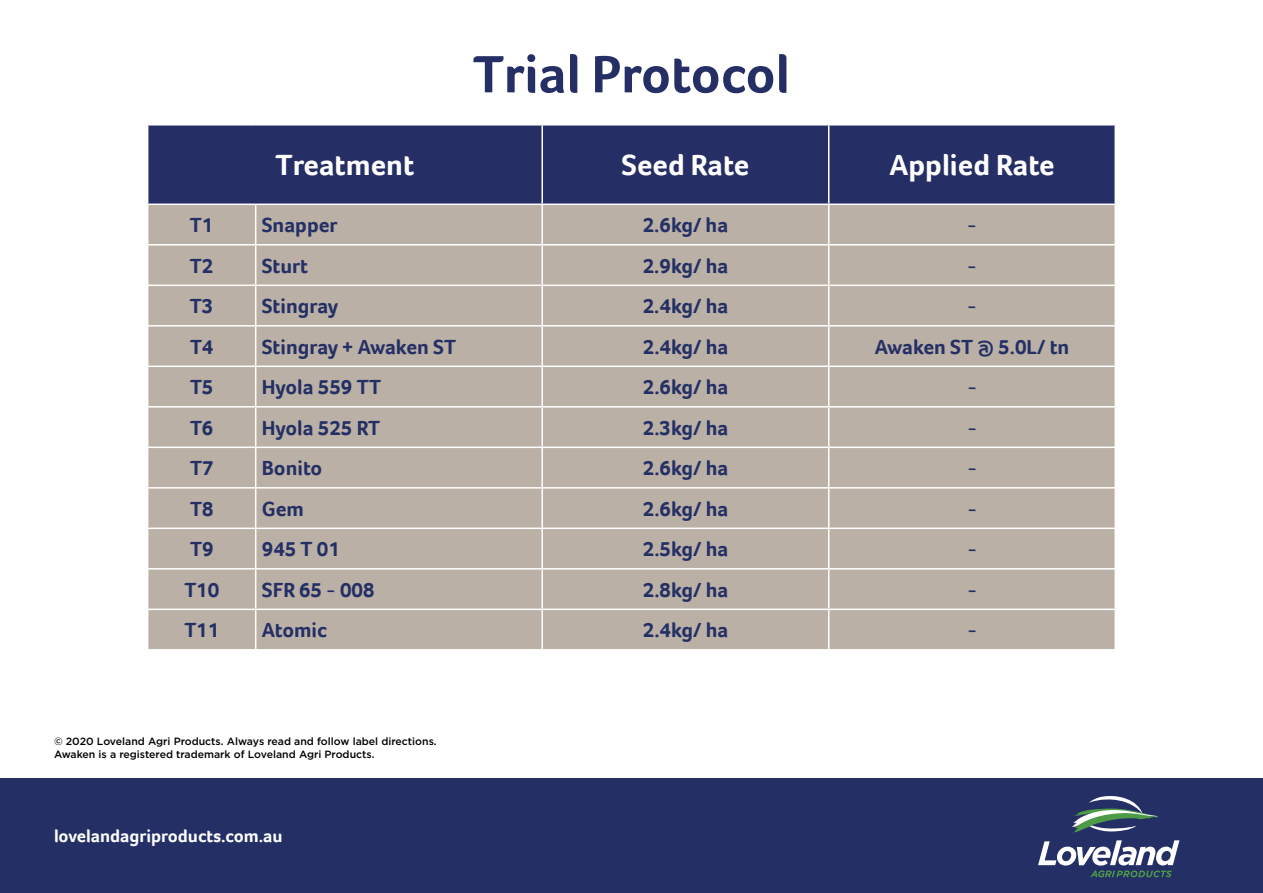
<style>
.page{position:relative;width:1263px;height:893px;background:#fff}
.page>*{position:absolute;margin:0;border:0;box-sizing:border-box;transform-origin:0 0}
.t1{font:700 54px "Foco";color:#252e65}
.t2{font:700 30px "Foco";color:#fff}
.t3{font:700 21px "Foco";color:#243065}
.t4{font:700 18px "Foco";color:#fff}
.t5{font:500 10.5px/12.6px "Gotham";color:#000}
</style>
<div class="page">
<div style="left:0;top:778px;width:1263px;height:115px;background:#243065"></div>
<svg style="left:1072px;top:796px;width:86px;height:36px"></svg>
<svg style="left:1038px;top:840px;width:141px;height:37px"></svg>
<div style="left:148px;top:126px;width:966px;height:78px;background:#252e65"></div>
<div style="left:148px;top:205px;width:966px;height:444px;background:#bbb0a6"></div>
<hr style="left:541px;top:126px;width:2px;height:78px;background:#fff">
<hr style="left:828px;top:126px;width:1px;height:78px;background:#fff">
<hr style="left:255px;top:205px;width:1px;height:39px;background:#fff">
<hr style="left:541px;top:205px;width:2px;height:39px;background:#fff">
<hr style="left:828px;top:205px;width:1px;height:39px;background:#fff">
<hr style="left:147px;top:244px;width:109px;height:2px;background:#fff">
<hr style="left:256px;top:244px;width:286px;height:2px;background:#fff">
<hr style="left:255px;top:246px;width:1px;height:39px;background:#fff">
<hr style="left:542px;top:244px;width:287px;height:2px;background:#fff">
<hr style="left:541px;top:246px;width:2px;height:39px;background:#fff">
<hr style="left:829px;top:244px;width:287px;height:2px;background:#fff">
<hr style="left:828px;top:246px;width:1px;height:39px;background:#fff">
<hr style="left:147px;top:285px;width:109px;height:1px;background:#fff">
<hr style="left:256px;top:285px;width:286px;height:1px;background:#fff">
<hr style="left:255px;top:286px;width:1px;height:39px;background:#fff">
<hr style="left:542px;top:285px;width:287px;height:1px;background:#fff">
<hr style="left:541px;top:286px;width:2px;height:39px;background:#fff">
<hr style="left:829px;top:285px;width:287px;height:1px;background:#fff">
<hr style="left:828px;top:286px;width:1px;height:39px;background:#fff">
<hr style="left:147px;top:325px;width:109px;height:2px;background:#fff">
<hr style="left:256px;top:325px;width:286px;height:2px;background:#fff">
<hr style="left:255px;top:327px;width:1px;height:39px;background:#fff">
<hr style="left:542px;top:325px;width:287px;height:2px;background:#fff">
<hr style="left:541px;top:327px;width:2px;height:39px;background:#fff">
<hr style="left:829px;top:325px;width:287px;height:2px;background:#fff">
<hr style="left:828px;top:327px;width:1px;height:39px;background:#fff">
<hr style="left:147px;top:366px;width:109px;height:1px;background:#fff">
<hr style="left:256px;top:366px;width:286px;height:1px;background:#fff">
<hr style="left:255px;top:367px;width:1px;height:39px;background:#fff">
<hr style="left:542px;top:366px;width:287px;height:1px;background:#fff">
<hr style="left:541px;top:367px;width:2px;height:39px;background:#fff">
<hr style="left:829px;top:366px;width:287px;height:1px;background:#fff">
<hr style="left:828px;top:367px;width:1px;height:39px;background:#fff">
<hr style="left:147px;top:406px;width:109px;height:2px;background:#fff">
<hr style="left:256px;top:406px;width:286px;height:2px;background:#fff">
<hr style="left:255px;top:408px;width:1px;height:39px;background:#fff">
<hr style="left:542px;top:406px;width:287px;height:2px;background:#fff">
<hr style="left:541px;top:408px;width:2px;height:39px;background:#fff">
<hr style="left:829px;top:406px;width:287px;height:2px;background:#fff">
<hr style="left:828px;top:408px;width:1px;height:39px;background:#fff">
<hr style="left:147px;top:447px;width:109px;height:1px;background:#fff">
<hr style="left:256px;top:447px;width:286px;height:1px;background:#fff">
<hr style="left:255px;top:448px;width:1px;height:39px;background:#fff">
<hr style="left:542px;top:447px;width:287px;height:1px;background:#fff">
<hr style="left:541px;top:448px;width:2px;height:39px;background:#fff">
<hr style="left:829px;top:447px;width:287px;height:1px;background:#fff">
<hr style="left:828px;top:448px;width:1px;height:39px;background:#fff">
<hr style="left:147px;top:487px;width:109px;height:2px;background:#fff">
<hr style="left:256px;top:487px;width:286px;height:2px;background:#fff">
<hr style="left:255px;top:489px;width:1px;height:39px;background:#fff">
<hr style="left:542px;top:487px;width:287px;height:2px;background:#fff">
<hr style="left:541px;top:489px;width:2px;height:39px;background:#fff">
<hr style="left:829px;top:487px;width:287px;height:2px;background:#fff">
<hr style="left:828px;top:489px;width:1px;height:39px;background:#fff">
<hr style="left:147px;top:528px;width:109px;height:1px;background:#fff">
<hr style="left:256px;top:528px;width:286px;height:1px;background:#fff">
<hr style="left:255px;top:529px;width:1px;height:39px;background:#fff">
<hr style="left:542px;top:528px;width:287px;height:1px;background:#fff">
<hr style="left:541px;top:529px;width:2px;height:39px;background:#fff">
<hr style="left:829px;top:528px;width:287px;height:1px;background:#fff">
<hr style="left:828px;top:529px;width:1px;height:39px;background:#fff">
<hr style="left:147px;top:568px;width:109px;height:2px;background:#fff">
<hr style="left:256px;top:568px;width:286px;height:2px;background:#fff">
<hr style="left:255px;top:570px;width:1px;height:39px;background:#fff">
<hr style="left:542px;top:568px;width:287px;height:2px;background:#fff">
<hr style="left:541px;top:570px;width:2px;height:39px;background:#fff">
<hr style="left:829px;top:568px;width:287px;height:2px;background:#fff">
<hr style="left:828px;top:570px;width:1px;height:39px;background:#fff">
<hr style="left:147px;top:609px;width:109px;height:1px;background:#fff">
<hr style="left:256px;top:609px;width:286px;height:1px;background:#fff">
<hr style="left:255px;top:610px;width:1px;height:39px;background:#fff">
<hr style="left:542px;top:609px;width:287px;height:1px;background:#fff">
<hr style="left:541px;top:610px;width:2px;height:39px;background:#fff">
<hr style="left:829px;top:609px;width:287px;height:1px;background:#fff">
<hr style="left:828px;top:610px;width:1px;height:39px;background:#fff">
<h1 class="t1" style="left:473px;top:38px;width:318px">Trial Protocol</h1>
<h2 class="t2" style="left:276px;top:145px;width:140px">Treatment</h2>
<h2 class="t2" style="left:622px;top:145px;width:129px">Seed Rate</h2>
<h2 class="t2" style="left:889px;top:145px;width:167px">Applied Rate</h2>
<p class="t3" style="left:190px;top:211px;width:25px">T1</p>
<p class="t3" style="left:262px;top:211px;width:77px">Snapper</p>
<p class="t3" style="left:643px;top:211px;width:87px">2.6kg/ ha</p>
<p class="t3" style="left:967px;top:211px;width:11px">-</p>
<p class="t3" style="left:190px;top:252px;width:25px">T2</p>
<p class="t3" style="left:262px;top:252px;width:48px">Sturt</p>
<p class="t3" style="left:643px;top:252px;width:87px">2.9kg/ ha</p>
<p class="t3" style="left:967px;top:252px;width:11px">-</p>
<p class="t3" style="left:190px;top:292px;width:25px">T3</p>
<p class="t3" style="left:262px;top:292px;width:78px">Stingray</p>
<p class="t3" style="left:643px;top:292px;width:87px">2.4kg/ ha</p>
<p class="t3" style="left:967px;top:292px;width:11px">-</p>
<p class="t3" style="left:190px;top:333px;width:25px">T4</p>
<p class="t3" style="left:262px;top:333px;width:196px">Stingray + Awaken ST</p>
<p class="t3" style="left:643px;top:333px;width:87px">2.4kg/ ha</p>
<p class="t3" style="left:875px;top:333px;width:196px">Awaken ST @ 5.0L/ tn</p>
<p class="t3" style="left:190px;top:373px;width:25px">T5</p>
<p class="t3" style="left:262px;top:373px;width:121px">Hyola 559 TT</p>
<p class="t3" style="left:643px;top:373px;width:87px">2.6kg/ ha</p>
<p class="t3" style="left:967px;top:373px;width:11px">-</p>
<p class="t3" style="left:190px;top:414px;width:25px">T6</p>
<p class="t3" style="left:262px;top:414px;width:120px">Hyola 525 RT</p>
<p class="t3" style="left:643px;top:414px;width:87px">2.3kg/ ha</p>
<p class="t3" style="left:967px;top:414px;width:11px">-</p>
<p class="t3" style="left:190px;top:454px;width:25px">T7</p>
<p class="t3" style="left:262px;top:454px;width:62px">Bonito</p>
<p class="t3" style="left:643px;top:454px;width:87px">2.6kg/ ha</p>
<p class="t3" style="left:967px;top:454px;width:11px">-</p>
<p class="t3" style="left:190px;top:495px;width:25px">T8</p>
<p class="t3" style="left:262px;top:495px;width:44px">Gem</p>
<p class="t3" style="left:643px;top:495px;width:87px">2.6kg/ ha</p>
<p class="t3" style="left:967px;top:495px;width:11px">-</p>
<p class="t3" style="left:190px;top:535px;width:25px">T9</p>
<p class="t3" style="left:262px;top:535px;width:80px">945 T 01</p>
<p class="t3" style="left:643px;top:535px;width:87px">2.5kg/ ha</p>
<p class="t3" style="left:967px;top:535px;width:11px">-</p>
<p class="t3" style="left:184px;top:576px;width:37px">T10</p>
<p class="t3" style="left:262px;top:576px;width:114px">SFR 65 - 008</p>
<p class="t3" style="left:643px;top:576px;width:87px">2.8kg/ ha</p>
<p class="t3" style="left:967px;top:576px;width:11px">-</p>
<p class="t3" style="left:184px;top:616px;width:37px">T11</p>
<p class="t3" style="left:262px;top:616px;width:67px">Atomic</p>
<p class="t3" style="left:643px;top:616px;width:87px">2.4kg/ ha</p>
<p class="t3" style="left:967px;top:616px;width:11px">-</p>
<p class="t5" style="left:54px;top:735px;width:384px">© 2020 Loveland Agri Products. Always read and follow label directions.<br>Awaken is a registered trademark of Loveland Agri Products.</p>
<p class="t4" style="left:54px;top:824px;width:230px">lovelandagriproducts.com.au</p>
</div>
